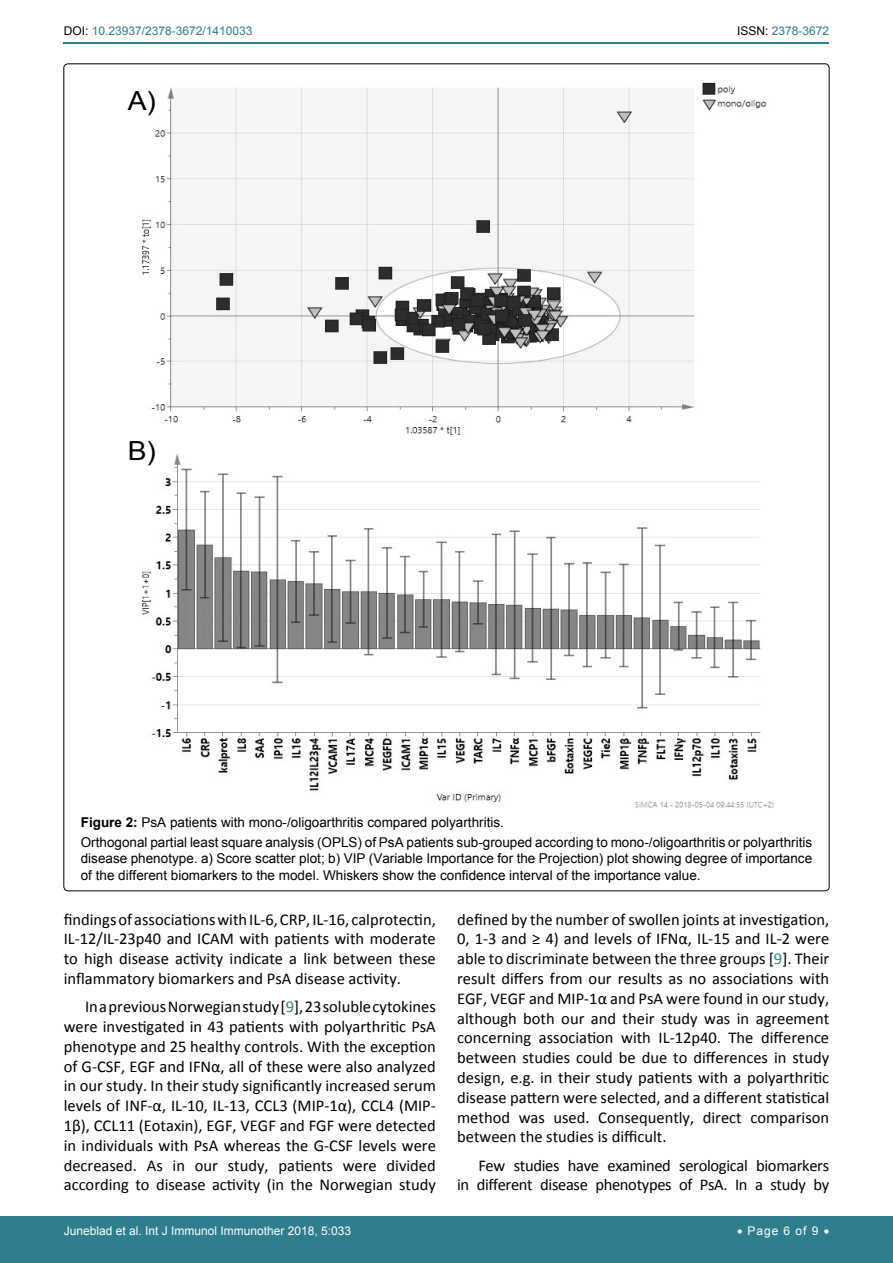
<style>
.page{position:relative;width:893px;height:1263px;background:#fff}
.page>*{position:absolute;margin:0;border:0;box-sizing:border-box;transform-origin:0 0}
.t1{font:26.25px "Arial";color:#000;scale:1.08 1}
.t2{font:16.5px/19.8px "Calibri";color:#000;text-align:justify}
.t3{font:16.5px/19.8px "Calibri";letter-spacing:-.02em;color:#000;text-align:right}
.t4{font:13.5px/20.4px "Arial";color:#000}
.t5{font:12px "Arial";color:#fff}
.t6{font:12px "Arial";color:#30808d}
.s1{color:#000}
.s2{font-weight:700}
.s3{color:#30808d}
</style>
<div class="page">
<hr style="left:64px;top:43px;width:765px;height:1px;background:#30808d">
<div style="left:0;top:1217px;width:893px;height:46px;background:#307d8d"></div>
<img style="left:142px;top:82px;width:631px;height:726px">
<p class="t6" style="left:64px;top:23px;width:190px"><span class="s1">DOI:</span> 10.23937/2378-3672/1410033</p>
<p class="t6" style="left:737px;top:23px;width:94px"><span class="s1">ISSN:</span> 2378-3672</p>
<h1 class="t1" style="left:128px;top:83px;width:28px">A)</h1>
<h1 class="t1" style="left:128px;top:433px;width:28px">B)</h1>
<p class="t4" style="left:81px;top:812px;width:733px"><span class="s2">Figure 2:</span> PsA patients with mono-/oligoarthritis compared polyarthritis.<br>Orthogonal partial least square analysis (OPLS) of PsA patients sub-grouped according to mono-/oligoarthritis or polyarthritis</p>
<p class="t4" style="left:81px;top:851px;width:733px;line-height:16.2px">disease phenotype. a) Score scatter plot; b) VIP (Variable Importance for the Projection) plot showing degree of importance of the different biomarkers to the model. Whiskers show the confidence interval of the importance value.</p>
<p class="t2" style="left:64px;top:909px;width:374px">findings of associations with IL-6, CRP, IL-16, calprotectin, IL-12/IL-23p40 and ICAM with patients with moderate to high disease activity indicate a link between these inflammatory biomarkers and PsA disease activity.</p>
<p class="t2" style="left:64px;top:997px;width:374px;text-indent:21px">In a previous Norwegian study [<span class="s3">9</span>], 23 soluble cytokines were investigated in 43 patients with polyarthritic PsA phenotype and 25 healthy controls. With the exception of G-CSF, EGF and IFNα, all of these were also analyzed in our study. In their study significantly increased serum levels of INF-α, IL-10, IL-13, CCL3 (MIP-1α), CCL4 (MIP-1β), CCL11 (Eotaxin), EGF, VEGF and FGF were detected in individuals with PsA whereas the G-CSF levels were decreased. As in our study, patients were divided according to disease activity (in the Norwegian study</p>
<p class="t2" style="left:457px;top:909px;width:374px">defined by the number of swollen joints at investigation, 0, 1-3 and ≥ 4) and levels of IFNα, IL-15 and IL-2 were able to discriminate between the three groups [<span class="s3">9</span>]. Their result differs from our results as no associations with EGF, VEGF and MIP-1α and PsA were found in our study, although both our and their study was in agreement concerning association with IL-12p40. The difference between studies could be due to differences in study design, e.g. in their study patients with a polyarthritic disease pattern were selected, and a different statistical method was used. Consequently, direct comparison between the studies is difficult.</p>
<p class="t3" style="left:457px;top:1155px;width:373px">Few studies have examined serological biomarkers<br>in different disease phenotypes of PsA. In a study by</p>
<p class="t5" style="left:64px;top:1223px;width:289px">Juneblad et al. Int J Immunol Immunother 2018, 5:033</p>
<p class="t5" style="left:737px;top:1223px;width:94px">• Page 6 of 9 •</p>
</div>
